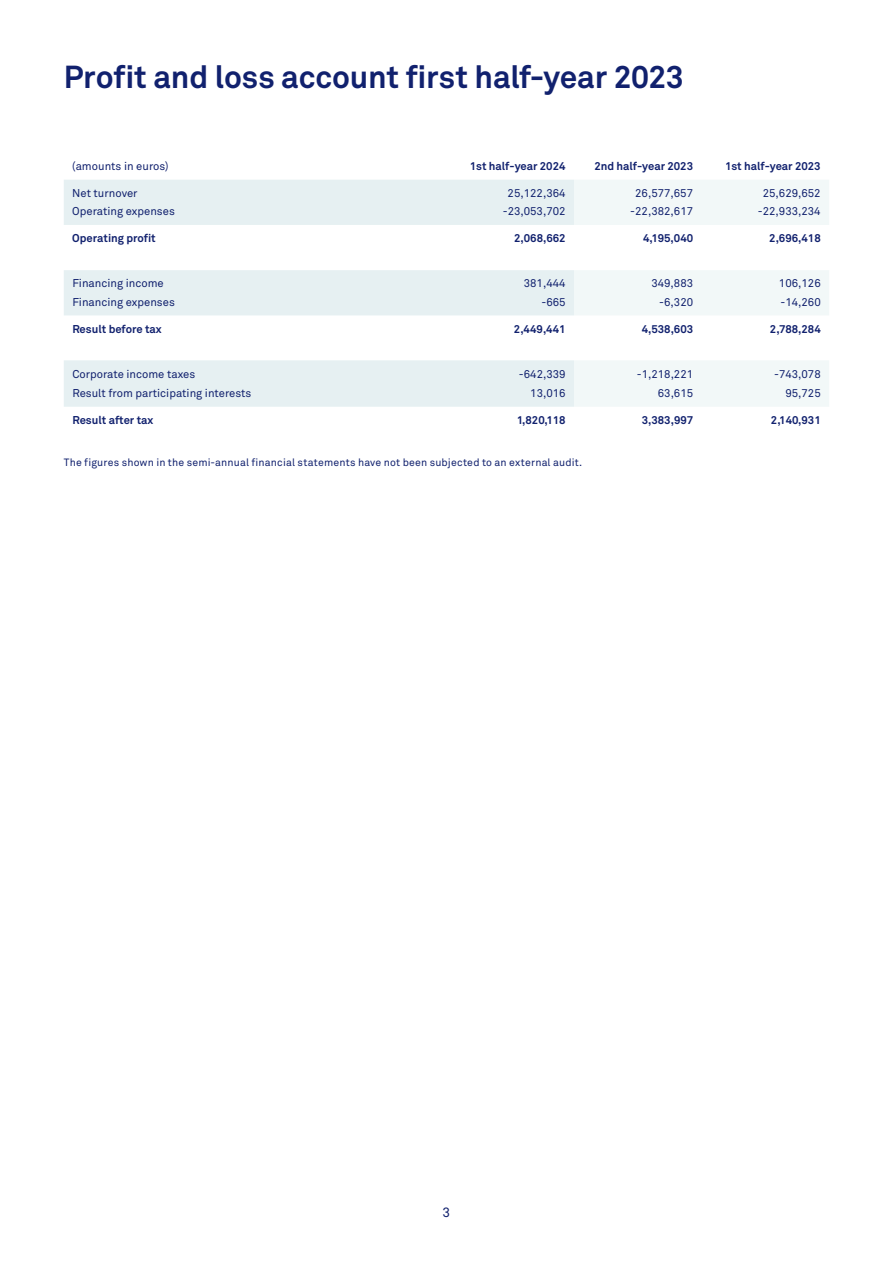
<style>
.page{position:relative;width:893px;height:1263px;background:#fff}
.page>*{position:absolute;margin:0;border:0;box-sizing:border-box;transform-origin:0 0}
.t1{font:700 31.5px "Akkurat Pro";letter-spacing:-.005em;color:#11216e}
.t2{font:13.5px "Akkurat Pro";color:#11216e}
.t3{font:11.25px "Akkurat Pro";color:#11216e}
.t4{font:700 11.25px "Akkurat Pro";color:#11216e}
.t5{font:10.5px "Akkurat Pro";letter-spacing:.02em;color:#11216e}
</style>
<div class="page">
<svg style="left:64px;top:180px;width:510px;height:227px;fill:#e6f0f2"></svg>
<svg style="left:574px;top:180px;width:255px;height:226px;fill:#f2f8f8"></svg>
<h1 class="t1" style="left:64px;top:58px;width:621px">Profit and loss account first half-year 2023</h1>
<p class="t3" style="left:72px;top:160px;width:98px">(amounts in euros)</p>
<p class="t4" style="left:470px;top:159px;width:97px">1st half-year 2024</p>
<p class="t4" style="left:594px;top:159px;width:100px">2nd half-year 2023</p>
<p class="t4" style="left:725px;top:159px;width:97px">1st half-year 2023</p>
<p class="t3" style="left:72px;top:186px;width:67px">Net turnover</p>
<p class="t3" style="left:508px;top:186px;width:59px">25,122,364</p>
<p class="t3" style="left:635px;top:186px;width:59px">26,577,657</p>
<p class="t3" style="left:763px;top:186px;width:59px">25,629,652</p>
<p class="t3" style="left:72px;top:205px;width:104px">Operating expenses</p>
<p class="t3" style="left:503px;top:205px;width:64px">-23,053,702</p>
<p class="t3" style="left:630px;top:205px;width:64px">-22,382,617</p>
<p class="t3" style="left:758px;top:205px;width:64px">-22,933,234</p>
<p class="t4" style="left:72px;top:231px;width:85px">Operating profit</p>
<p class="t4" style="left:514px;top:231px;width:53px">2,068,662</p>
<p class="t4" style="left:643px;top:231px;width:52px">4,195,040</p>
<p class="t4" style="left:769px;top:231px;width:53px">2,696,418</p>
<p class="t3" style="left:72px;top:277px;width:93px">Financing income</p>
<p class="t3" style="left:524px;top:277px;width:43px">381,444</p>
<p class="t3" style="left:651px;top:277px;width:43px">349,883</p>
<p class="t3" style="left:779px;top:277px;width:43px">106,126</p>
<p class="t3" style="left:72px;top:295px;width:104px">Financing expenses</p>
<p class="t3" style="left:541px;top:295px;width:26px">-665</p>
<p class="t3" style="left:659px;top:295px;width:35px">-6,320</p>
<p class="t3" style="left:780px;top:295px;width:42px">-14,260</p>
<p class="t4" style="left:72px;top:322px;width:91px">Result before tax</p>
<p class="t4" style="left:514px;top:322px;width:53px">2,449,441</p>
<p class="t4" style="left:642px;top:322px;width:53px">4,538,603</p>
<p class="t4" style="left:770px;top:322px;width:52px">2,788,284</p>
<p class="t3" style="left:72px;top:367px;width:124px">Corporate income taxes</p>
<p class="t3" style="left:519px;top:367px;width:48px">-642,339</p>
<p class="t3" style="left:637px;top:367px;width:58px">-1,218,221</p>
<p class="t3" style="left:774px;top:367px;width:48px">-743,078</p>
<p class="t3" style="left:72px;top:387px;width:181px">Result from participating interests</p>
<p class="t3" style="left:530px;top:387px;width:37px">13,016</p>
<p class="t3" style="left:658px;top:387px;width:37px">63,615</p>
<p class="t3" style="left:785px;top:387px;width:37px">95,725</p>
<p class="t4" style="left:72px;top:413px;width:82px">Result after tax</p>
<p class="t4" style="left:517px;top:413px;width:50px">1,820,118</p>
<p class="t4" style="left:642px;top:413px;width:53px">3,383,997</p>
<p class="t4" style="left:771px;top:413px;width:51px">2,140,931</p>
<p class="t5" style="left:64px;top:456px;width:520px">The figures shown in the semi-annual financial statements have not been subjected to an external audit.</p>
<p class="t2" style="left:443px;top:1205px;width:9px">3</p>
</div>
